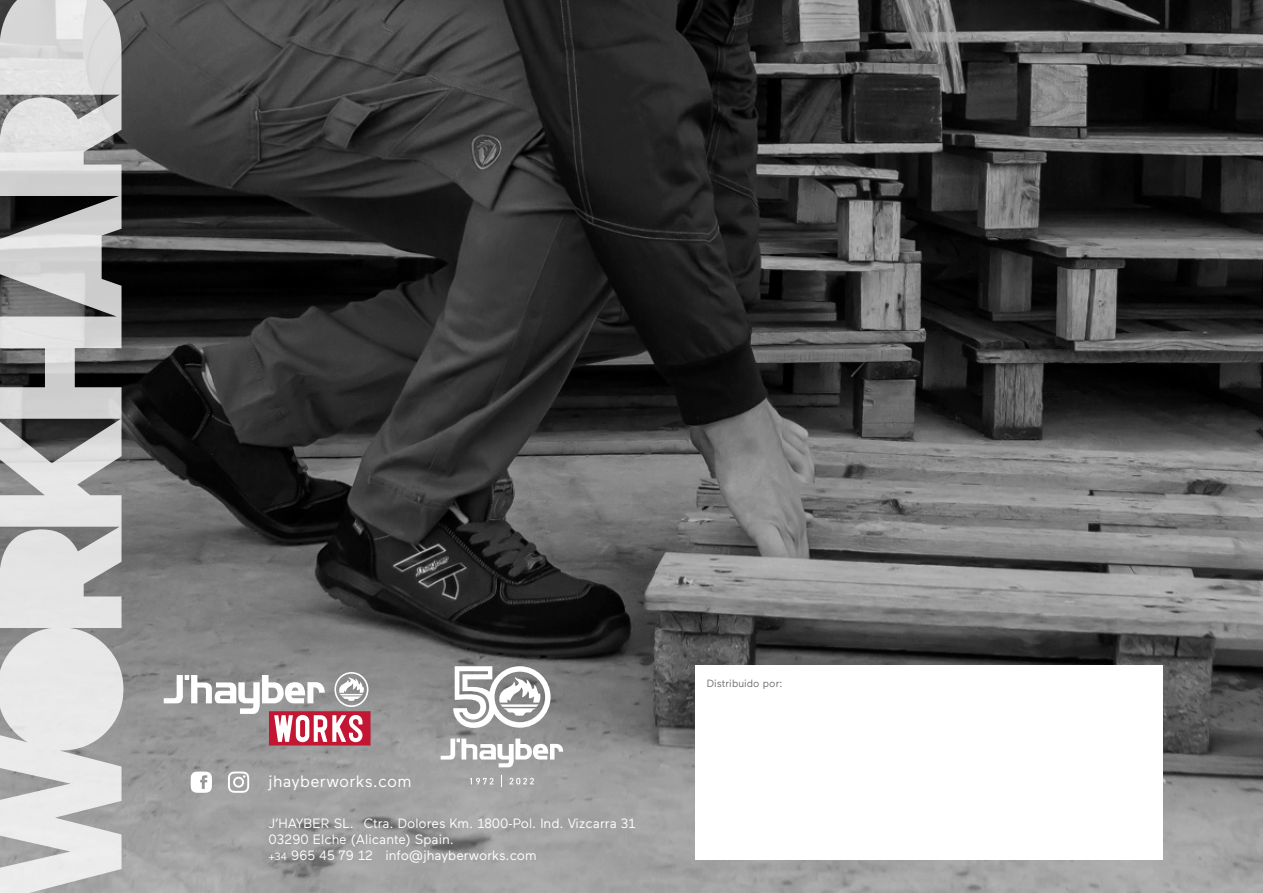
<style>
.page{position:relative;width:1263px;height:893px;background:#fff}
.page>*{position:absolute;margin:0;border:0;box-sizing:border-box;transform-origin:0 0}
.t1{font:16.5px "Maax";letter-spacing:.02em;color:#fff}
.t2{font:13.5px/16.2px "Maax";color:#fff}
.t3{font:10.5px "Maax";color:#706f6f}
.s1{font-size:10.5px}
</style>
<div class="page">
<img style="left:123px;top:0;width:1140px;height:893px">
<div style="left:695px;top:666px;width:468px;height:194px;background:#fff"></div>
<svg style="left:228px;top:771px;width:21px;height:22px"></svg>
<svg style="left:191px;top:771px;width:21px;height:22px"></svg>
<svg style="left:164px;top:672px;width:206px;height:73px"></svg>
<svg style="left:441px;top:739px;width:122px;height:28px"></svg>
<svg style="left:453px;top:666px;width:98px;height:62px"></svg>
<svg style="left:470px;top:778px;width:24px;height:6px"></svg>
<svg style="left:501px;top:775px;width:1px;height:12px"></svg>
<svg style="left:509px;top:778px;width:25px;height:6px"></svg>
<svg style="left:0;top:0;width:123px;height:893px;background:#c1c1c1"></svg>
<p class="t1" style="left:269px;top:771px;width:145px">jhayberworks.com</p>
<p class="t2" style="left:269px;top:814px;width:369px">J’HAYBER SL. Ctra. Dolores Km. 1800-Pol. Ind. Vizcarra 31<br>03290 Elche (Alicante) Spain.<br><span class="s1">+34</span> 965 45 79 12 info@jhayberworks.com</p>
<p class="t3" style="left:707px;top:676px;width:77px">Distribuido por:</p>
</div>
